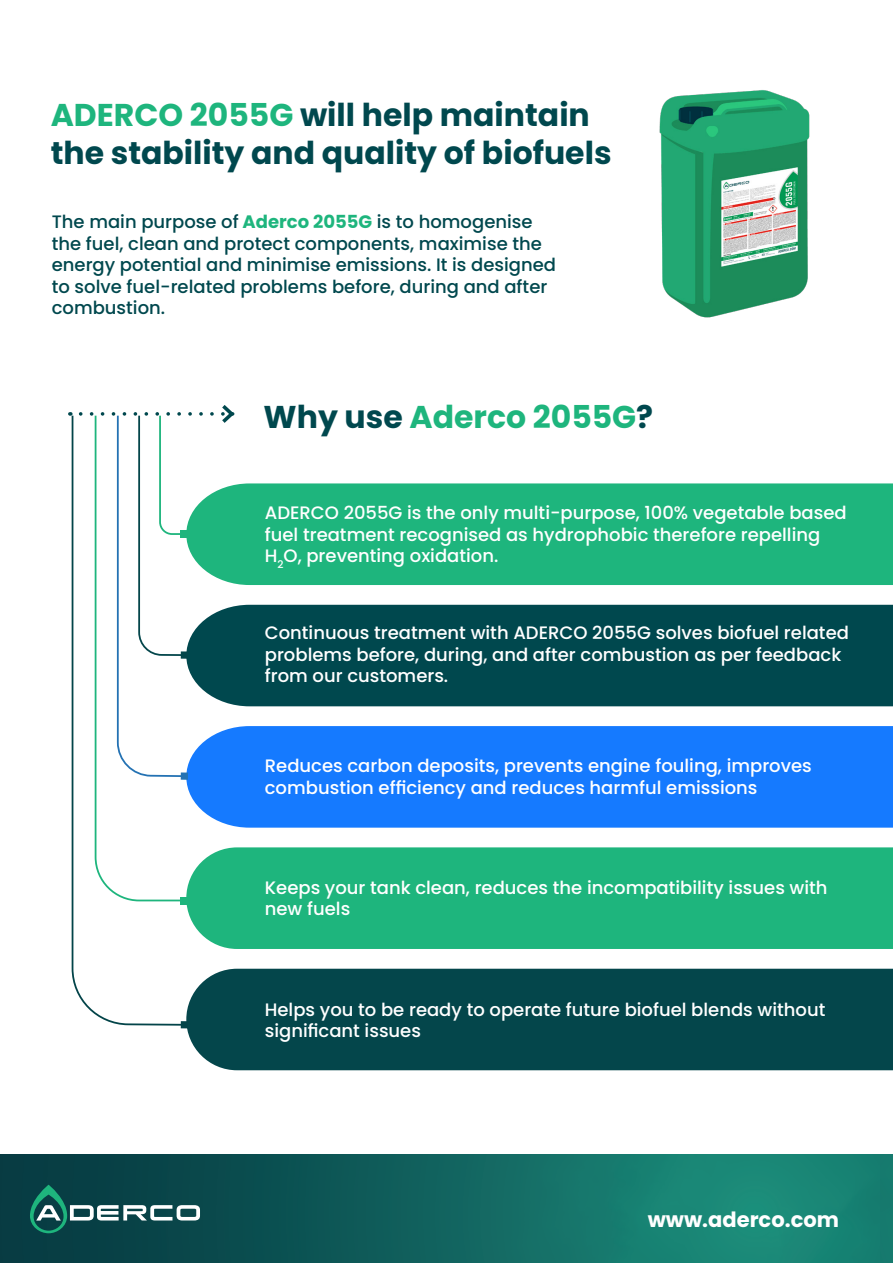
<style>
.page{position:relative;width:893px;height:1263px;background:#fff}
.page>*{position:absolute;margin:0;border:0;box-sizing:border-box;transform-origin:0 0}
.t1{font:700 31.5px/37.8px "Poppins";color:#00484e}
.t2{font:700 31.5px "Poppins";color:#1eb57d}
.t3{font:700 21px "Poppins";color:#fff}
.t4{font:500 18px/21.6px "Poppins";color:#fff}
.t5{font:500 18px/21.6px "Poppins";color:#00484e}
.s1{color:#1eb57d}
.s2{font-weight:700;color:#1eb57d}
.s3{color:#00484e}
</style>
<div class="page">
<img style="left:659px;top:90px;width:151px;height:228px">
<div style="left:237px;top:483px;width:656px;height:102px;background:#1eb57d"></div>
<div style="left:237px;top:726px;width:656px;height:102px;background:#157aff"></div>
<div style="left:186px;top:969px;width:707px;height:101px;background:#04464b"></div>
<svg style="left:71px;top:414px;width:115px;height:612px"></svg>
<div style="left:181px;top:1021px;width:7px;height:7px;background:#034449"></div>
<div style="left:237px;top:605px;width:656px;height:101px;background:#00484e"></div>
<div style="left:186px;top:847px;width:707px;height:102px;background:#1eb57d"></div>
<div style="left:181px;top:897px;width:7px;height:7px;background:#1eb57d"></div>
<svg style="left:81px;top:405px;width:156px;height:497px"></svg>
<div style="left:181px;top:651px;width:7px;height:8px;background:#04464b"></div>
<img style="left:0;top:1154px;width:880px;height:109px">
<svg style="left:30px;top:1185px;width:170px;height:48px;background:#2f6566"></svg>
<img style="left:880px;top:1154px;width:13px;height:109px">
<p class="t1" style="left:51px;top:96px;width:562px"><span class="s1">ADERCO 2055G</span> will help maintain the stability and quality of biofuels</p>
<p class="t5" style="left:52px;top:211px;width:506px">The main purpose of <span class="s2">Aderco 2055G</span> is to homogenise the fuel, clean and protect components, maximise the energy potential and minimise emissions. It is designed to solve fuel-related problems before, during and after combustion.</p>
<p class="t2" style="left:264px;top:398px;width:391px"><span class="s3">Why use</span> Aderco 2055G<span class="s3">?</span></p>
<p class="t4" style="left:265px;top:502px;width:583px">ADERCO 2055G is the only multi-purpose, 100% vegetable based fuel treatment recognised as hydrophobic therefore repelling<br>H<sub>2</sub>O, preventing oxidation.</p>
<p class="t4" style="left:265px;top:622px;width:586px">Continuous treatment with ADERCO 2055G solves biofuel related problems before, during, and after combustion as per feedback from our customers.</p>
<p class="t4" style="left:265px;top:755px;width:548px">Reduces carbon deposits, prevents engine fouling, improves combustion efficiency and reduces harmful emissions</p>
<p class="t4" style="left:265px;top:877px;width:564px">Keeps your tank clean, reduces the incompatibility issues with new fuels</p>
<p class="t4" style="left:265px;top:998px;width:562px">Helps you to be ready to operate future biofuel blends without significant issues</p>
<p class="t3" style="left:648px;top:1207px;width:193px">www.aderco.com</p>
</div>
